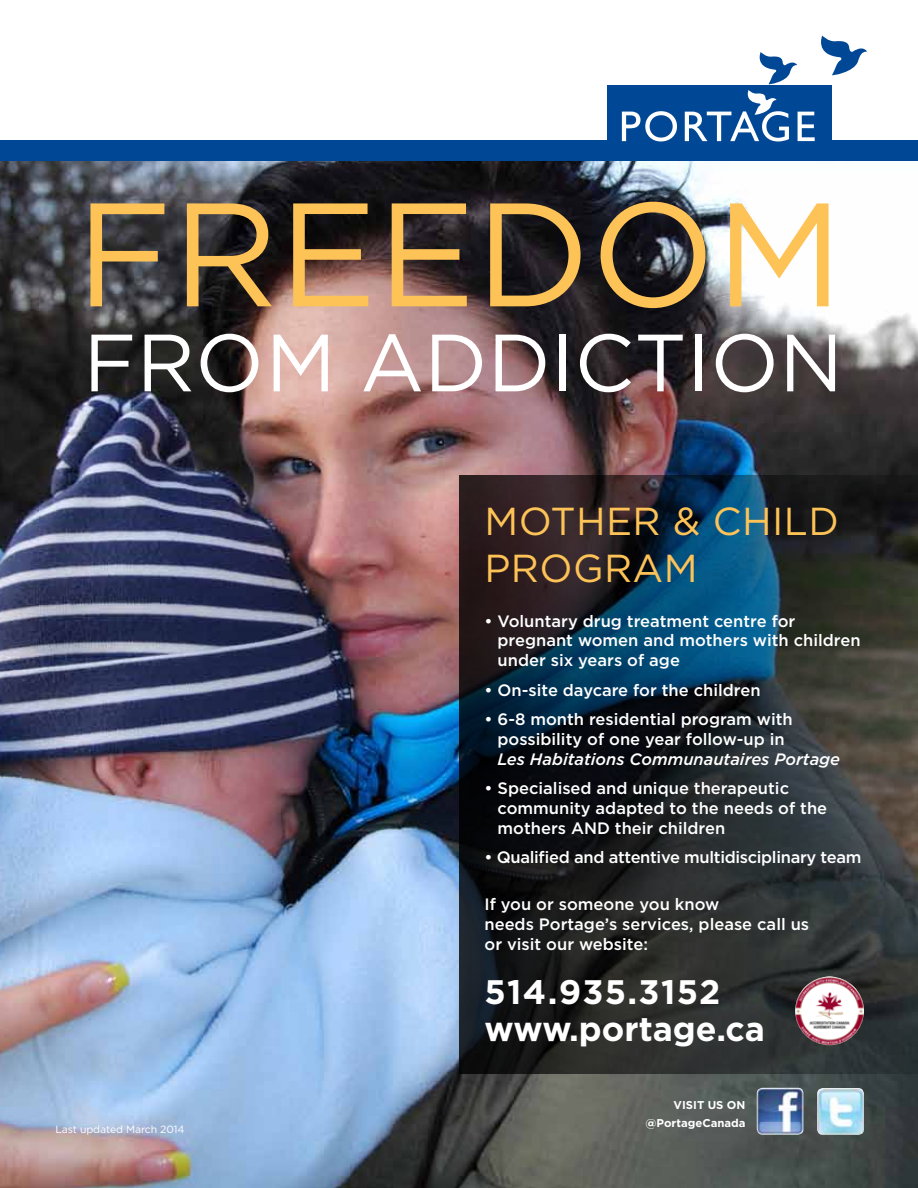
<style>
.page{position:relative;width:918px;height:1188px;background:#fff}
.page>*{position:absolute;margin:0;border:0;box-sizing:border-box;transform-origin:0 0}
.t1{font:147px "Gotham HTF";color:#fec357}
.t2{font:81px "Gotham HTF";color:#fff}
.t3{font:39px/46.8px "Gotham HTF";letter-spacing:.01em;color:#fec357}
.t4{font:700 34.05px/36.8px "Gotham HTF";letter-spacing:.015em;color:#fff}
.t5{font:500 16.5px/19.8px "Gotham HTF";color:#fff}
.t6{font:500 16.5px "Gotham HTF";letter-spacing:-.02em;color:#fff}
.t7{font:italic 500 16.5px "Gotham HTF";color:#fff}
.t8{font:700 11.4px/18px "Gotham HTF";color:#fff;text-align:right}
.t9{font:10.5px "Gotham HTF";letter-spacing:-.01em;color:#fff}
</style>
<div class="page">
<img style="left:0;top:161px;width:918px;height:1027px">
<svg style="left:459px;top:475px;width:459px;height:599px;background:#212b31"></svg>
<img style="left:757px;top:1088px;width:47px;height:47px">
<img style="left:817px;top:1088px;width:47px;height:47px">
<div style="left:0;top:140px;width:918px;height:21px;background:#004896"></div>
<div style="left:607px;top:86px;width:225px;height:55px;background:#004896"></div>
<svg style="left:622px;top:111px;width:55px;height:30px"></svg>
<svg style="left:685px;top:35px;width:182px;height:106px"></svg>
<img style="left:795px;top:976px;width:69px;height:69px;border-radius:34px">
<h1 class="t1" style="left:76px;top:173px;width:769px">FREEDOM</h1>
<h2 class="t2" style="left:83px;top:318px;width:761px">FROM ADDICTION</h2>
<h3 class="t3" style="left:484px;top:497px;width:356px">MOTHER &amp; CHILD<br>PROGRAM</h3>
<p class="t9" style="left:56px;top:1123px;width:131px">LAST UPDATED MARCH 2014</p>
<p class="t5" style="left:498px;top:611px;width:365px;text-indent:-13px">• Voluntary drug treatment centre for pregnant women and mothers with children under six years of age</p>
<p class="t5" style="left:484px;top:680px;width:278px">• On-site daycare for the children</p>
<p class="t5" style="left:484px;top:709px;width:310px;text-align:center">• 6-8 month residential program with possibility of one year follow-up in</p>
<p class="t7" style="left:498px;top:749px;width:344px">Les Habitations Communautaires Portage</p>
<p class="t5" style="left:498px;top:778px;width:331px;text-indent:-13px">• Specialised and unique therapeutic community adapted to the needs of the mothers AND their children</p>
<p class="t6" style="left:484px;top:848px;width:378px">• Qualified and attentive multidisciplinary team</p>
<p class="t5" style="left:484px;top:894px;width:326px">If you or someone you know<br>needs Portage’s services, please call us or visit our website:</p>
<h3 class="t4" style="left:484px;top:973px;width:282px">514.935.3152 www.portage.ca</h3>
<p class="t8" style="left:645px;top:1096px;width:102px">visit us on @PortageCanada</p>
</div>
